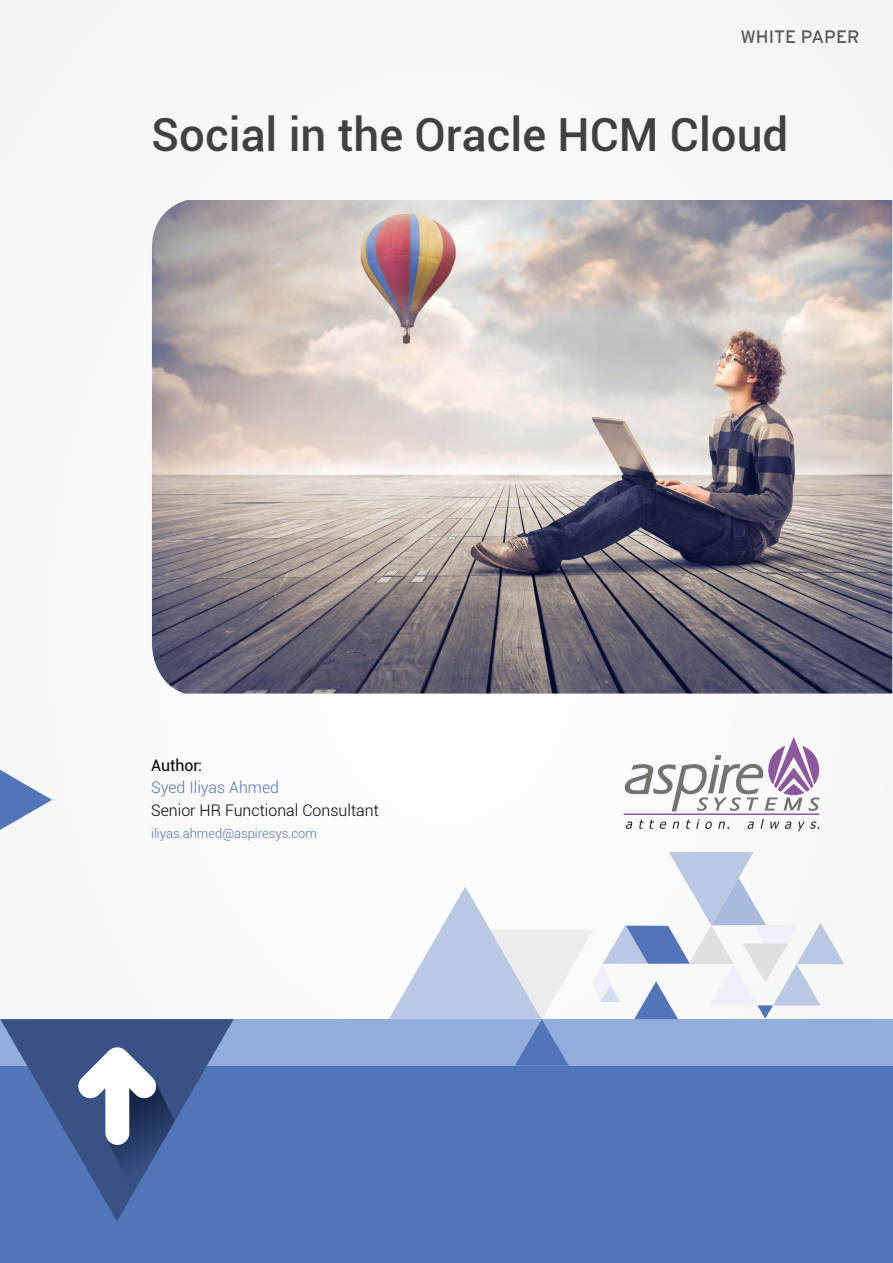
<style>
.page{position:relative;width:893px;height:1263px;background:#f8f8f8}
.page>*{position:absolute;margin:0;border:0;box-sizing:border-box;transform-origin:0 0}
.t1{font:500 45.75px "Roboto";color:#414042}
.t2{font:18px "Interstate";color:#58595b}
.t3{font:300 15.9px "Roboto";color:#000}
.t4{font:300 15.9px "Roboto";color:#5275ba}
.t5{font:15.9px "Roboto";color:#000}
.t6{font:300 12.9px "Roboto";color:#5275ba}
</style>
<div class="page">
<img style="left:152px;top:200px;width:740px;height:493px">
<div style="left:0;top:1022px;width:893px;height:241px;background:#5275ba"></div>
<div style="left:0;top:1019px;width:893px;height:46px;background:#91addb"></div>
<svg style="left:0;top:1019px;width:234px;height:202px"></svg>
<svg style="left:0;top:770px;width:52px;height:60px"></svg>
<svg style="left:389px;top:852px;width:455px;height:213px"></svg>
<svg style="left:77px;top:1047px;width:98px;height:146px;background:#6b7da4"></svg>
<svg style="left:624px;top:737px;width:196px;height:94px"></svg>
<p class="t2" style="left:740px;top:26px;width:121px">WHITE PAPER</p>
<h1 class="t1" style="left:151px;top:103px;width:639px">Social in the Oracle HCM Cloud</h1>
<p class="t5" style="left:151px;top:754px;width:53px">Author:</p>
<p class="t4" style="left:151px;top:777px;width:130px">Syed Iliyas Ahmed</p>
<p class="t3" style="left:151px;top:799px;width:229px">Senior HR Functional Consultant</p>
<p class="t6" style="left:151px;top:824px;width:167px">iliyas.ahmed@aspiresys.com</p>
</div>
